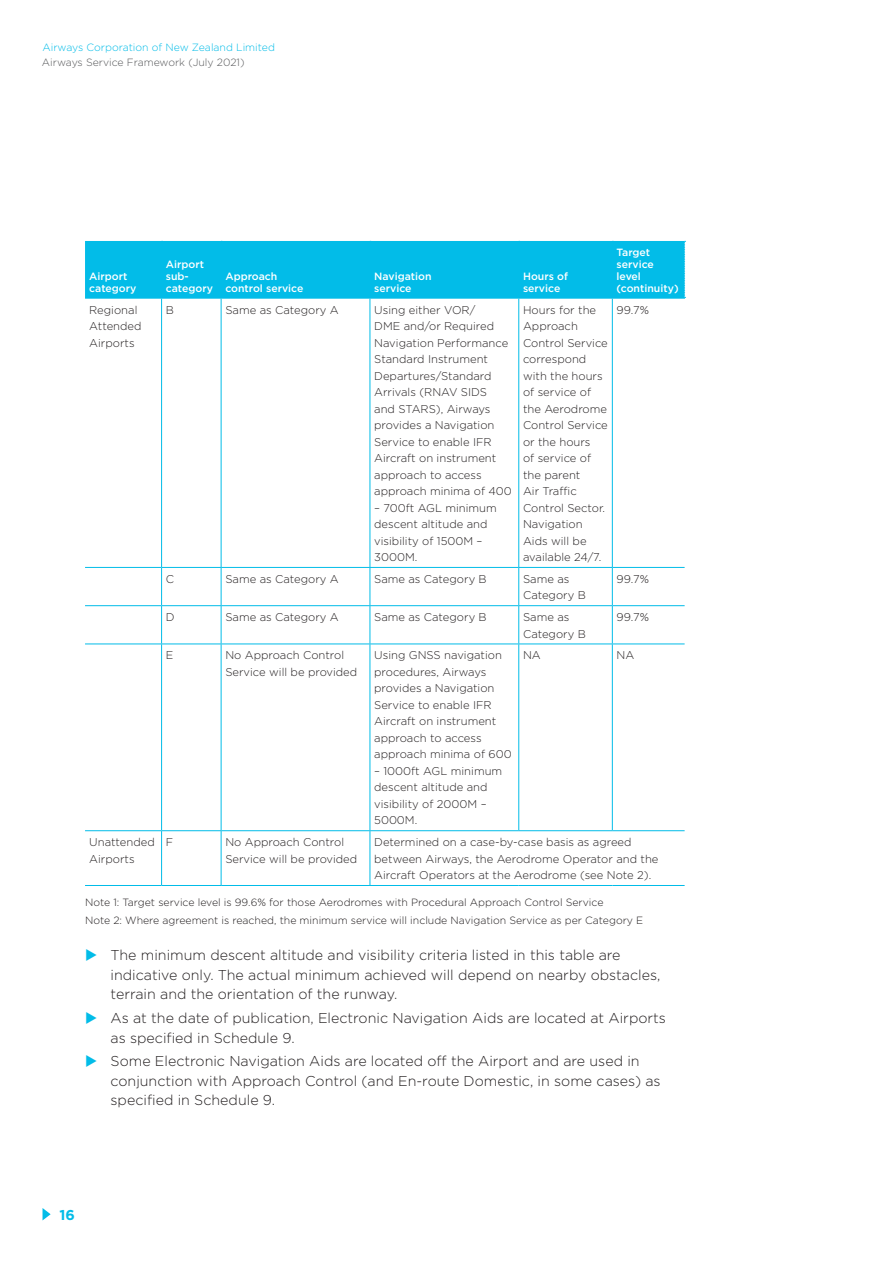
<style>
.page{position:relative;width:893px;height:1263px;background:#fff}
.page>*{position:absolute;margin:0;border:0;box-sizing:border-box;transform-origin:0 0}
.t1{font:300 14.25px/19.5px "Gotham";color:#231f20}
.t2{font:700 14.25px "Gotham";color:#02bce8}
.Table_body{font:300 11.25px/16.5px "Gotham";color:#231f20}
.Footnotes{font:300 10.5px "Gotham";color:#231f20}
.Table_header{font:500 10.5px/12px "Gotham";color:#fff}
.t3{font:300 10.5px "Gotham";color:#02bce8}
.t4{font:300 10.5px "Gotham";color:#57585a}
</style>
<div class="page">
<div style="left:85px;top:241px;width:601px;height:57px;background:#02bce8"></div>
<hr style="left:85px;top:298px;width:77px;height:1px;background:#02bce8">
<hr style="left:162px;top:298px;width:59px;height:1px;background:#02bce8">
<hr style="left:221px;top:298px;width:149px;height:1px;background:#02bce8">
<hr style="left:370px;top:298px;width:149px;height:1px;background:#02bce8">
<hr style="left:519px;top:298px;width:93px;height:1px;background:#02bce8">
<hr style="left:612px;top:298px;width:73px;height:1px;background:#02bce8">
<hr style="left:161px;top:298px;width:1px;height:269px;background:#02bce8">
<hr style="left:221px;top:298px;width:1px;height:269px;background:#02bce8">
<hr style="left:370px;top:298px;width:1px;height:269px;background:#02bce8">
<hr style="left:518px;top:298px;width:1px;height:269px;background:#02bce8">
<hr style="left:612px;top:298px;width:1px;height:269px;background:#02bce8">
<hr style="left:161px;top:568px;width:1px;height:37px;background:#02bce8">
<hr style="left:221px;top:568px;width:1px;height:37px;background:#02bce8">
<hr style="left:370px;top:568px;width:1px;height:37px;background:#02bce8">
<hr style="left:518px;top:568px;width:1px;height:37px;background:#02bce8">
<hr style="left:612px;top:568px;width:1px;height:37px;background:#02bce8">
<hr style="left:161px;top:606px;width:1px;height:37px;background:#02bce8">
<hr style="left:221px;top:606px;width:1px;height:37px;background:#02bce8">
<hr style="left:370px;top:606px;width:1px;height:37px;background:#02bce8">
<hr style="left:518px;top:606px;width:1px;height:37px;background:#02bce8">
<hr style="left:612px;top:606px;width:1px;height:37px;background:#02bce8">
<hr style="left:161px;top:644px;width:1px;height:186px;background:#02bce8">
<hr style="left:221px;top:644px;width:1px;height:186px;background:#02bce8">
<hr style="left:370px;top:644px;width:1px;height:186px;background:#02bce8">
<hr style="left:518px;top:644px;width:1px;height:186px;background:#02bce8">
<hr style="left:612px;top:644px;width:1px;height:186px;background:#02bce8">
<hr style="left:161px;top:831px;width:1px;height:54px;background:#02bce8">
<hr style="left:221px;top:831px;width:1px;height:54px;background:#02bce8">
<hr style="left:85px;top:567px;width:77px;height:1px;background:#02bce8">
<hr style="left:162px;top:567px;width:59px;height:1px;background:#02bce8">
<hr style="left:221px;top:567px;width:149px;height:1px;background:#02bce8">
<hr style="left:370px;top:567px;width:149px;height:1px;background:#02bce8">
<hr style="left:519px;top:567px;width:93px;height:1px;background:#02bce8">
<hr style="left:612px;top:567px;width:73px;height:1px;background:#02bce8">
<hr style="left:85px;top:605px;width:77px;height:1px;background:#02bce8">
<hr style="left:162px;top:605px;width:59px;height:1px;background:#02bce8">
<hr style="left:221px;top:605px;width:149px;height:1px;background:#02bce8">
<hr style="left:370px;top:605px;width:149px;height:1px;background:#02bce8">
<hr style="left:519px;top:605px;width:93px;height:1px;background:#02bce8">
<hr style="left:612px;top:605px;width:73px;height:1px;background:#02bce8">
<hr style="left:85px;top:643px;width:77px;height:1px;background:#02bce8">
<hr style="left:162px;top:643px;width:59px;height:1px;background:#02bce8">
<hr style="left:221px;top:643px;width:149px;height:1px;background:#02bce8">
<hr style="left:370px;top:643px;width:149px;height:1px;background:#02bce8">
<hr style="left:519px;top:643px;width:93px;height:1px;background:#02bce8">
<hr style="left:612px;top:643px;width:73px;height:1px;background:#02bce8">
<hr style="left:85px;top:830px;width:77px;height:1px;background:#02bce8">
<hr style="left:162px;top:830px;width:59px;height:1px;background:#02bce8">
<hr style="left:221px;top:830px;width:149px;height:1px;background:#02bce8">
<hr style="left:85px;top:885px;width:77px;height:1px;background:#02bce8">
<hr style="left:162px;top:885px;width:59px;height:1px;background:#02bce8">
<hr style="left:221px;top:885px;width:149px;height:1px;background:#02bce8">
<hr style="left:370px;top:830px;width:149px;height:1px;background:#02bce8">
<hr style="left:519px;top:830px;width:93px;height:1px;background:#02bce8">
<hr style="left:612px;top:830px;width:73px;height:1px;background:#02bce8">
<hr style="left:370px;top:885px;width:149px;height:1px;background:#02bce8">
<hr style="left:519px;top:885px;width:93px;height:1px;background:#02bce8">
<hr style="left:612px;top:885px;width:73px;height:1px;background:#02bce8">
<hr style="left:370px;top:831px;width:1px;height:54px;background:#02bce8">
<svg style="left:43px;top:1208px;width:8px;height:12px"></svg>
<p class="t3" style="left:43px;top:40px;width:234px">Airways Corporation of New Zealand Limited</p>
<p class="t4" style="left:42px;top:56px;width:204px">Airways Service Framework (July 2021)</p>
<p class="Table_header" style="left:89px;top:270px;width:49px">Airport category</p>
<p class="Table_header" style="left:166px;top:258px;width:49px">Airport sub&shy;category</p>
<p class="Table_header" style="left:225px;top:270px;width:80px">Approach control service</p>
<p class="Table_header" style="left:374px;top:270px;width:59px">Navigation service</p>
<p class="Table_header" style="left:523px;top:270px;width:46px">Hours of service</p>
<p class="Table_header" style="left:617px;top:246px;width:64px">Target service level (continuity)</p>
<p class="Table_body" style="left:89px;top:301px;width:54px">Regional<br>Attended<br>Airports</p>
<p class="Table_body" style="left:166px;top:301px;width:10px">B</p>
<p class="Table_body" style="left:225px;top:301px;width:115px">Same as Category A</p>
<p class="Table_body" style="left:374px;top:301px;width:139px">Using either VOR/<br>DME and/or Required<br>Navigation Performance<br>Standard Instrument<br>Departures/Standard<br>Arrivals (RNAV SIDS<br>and STARS), Airways provides a Navigation<br>Service to enable IFR<br>Aircraft on instrument approach to access approach minima of 400</p>
<p class="Table_body" style="left:374px;top:499px;width:124px">– 700ft AGL minimum descent altitude and visibility of 1500M –<br>3000M.</p>
<p class="Table_body" style="left:523px;top:301px;width:86px">Hours for the<br>Approach<br>Control Service correspond with the hours of service of the Aerodrome<br>Control Service or the hours<br>of service of the parent<br>Air Traffic<br>Control Sector.<br>Navigation<br>Aids will be available 24/7.</p>
<p class="Table_body" style="left:617px;top:301px;width:34px">99.7%</p>
<p class="Table_body" style="left:166px;top:570px;width:10px">C</p>
<p class="Table_body" style="left:225px;top:570px;width:115px">Same as Category A</p>
<p class="Table_body" style="left:374px;top:570px;width:114px">Same as Category B</p>
<p class="Table_body" style="left:523px;top:570px;width:64px">Same as<br>Category B</p>
<p class="Table_body" style="left:617px;top:570px;width:34px">99.7%</p>
<p class="Table_body" style="left:166px;top:608px;width:10px">D</p>
<p class="Table_body" style="left:225px;top:608px;width:115px">Same as Category A</p>
<p class="Table_body" style="left:374px;top:608px;width:114px">Same as Category B</p>
<p class="Table_body" style="left:523px;top:608px;width:64px">Same as<br>Category B</p>
<p class="Table_body" style="left:617px;top:608px;width:34px">99.7%</p>
<p class="Table_body" style="left:166px;top:647px;width:9px">E</p>
<p class="Table_body" style="left:225px;top:647px;width:133px">No Approach Control<br>Service will be provided</p>
<p class="Table_body" style="left:374px;top:647px;width:139px">Using GNSS navigation procedures, Airways provides a Navigation<br>Service to enable IFR<br>Aircraft on instrument approach to access approach minima of 600</p>
<p class="Table_body" style="left:374px;top:762px;width:130px">– 1000ft AGL minimum descent altitude and visibility of 2000M –<br>5000M.</p>
<p class="Table_body" style="left:523px;top:647px;width:19px">NA</p>
<p class="Table_body" style="left:617px;top:647px;width:19px">NA</p>
<p class="Table_body" style="left:89px;top:833px;width:67px">Unattended<br>Airports</p>
<p class="Table_body" style="left:166px;top:833px;width:9px">F</p>
<p class="Table_body" style="left:225px;top:833px;width:133px">No Approach Control<br>Service will be provided</p>
<p class="Table_body" style="left:374px;top:833px;width:286px">Determined on a case-by-case basis as agreed between Airways, the Aerodrome Operator and the<br>Aircraft Operators at the Aerodrome (see Note 2).</p>
<p class="Footnotes" style="left:85px;top:896px;width:520px">Note 1: Target service level is 99.6% for those Aerodromes with Procedural Approach Control Service</p>
<p class="Footnotes" style="left:85px;top:913px;width:560px">Note 2: Where agreement is reached, the minimum service will include Navigation Service as per Category E</p>
<p class="t1" style="left:111px;top:945px;width:551px">The minimum descent altitude and visibility criteria listed in this table are indicative only. The actual minimum achieved will depend on nearby obstacles, terrain and the orientation of the runway.</p>
<p class="t1" style="left:111px;top:1008px;width:557px">As at the date of publication, Electronic Navigation Aids are located at Airports as specified in Schedule 9.</p>
<p class="t1" style="left:111px;top:1051px;width:552px">Some Electronic Navigation Aids are located off the Airport and are used in conjunction with Approach Control (and En-route Domestic, in some cases) as specified in Schedule 9.</p>
<p class="t2" style="left:60px;top:1205px;width:17px">16</p>
</div>
